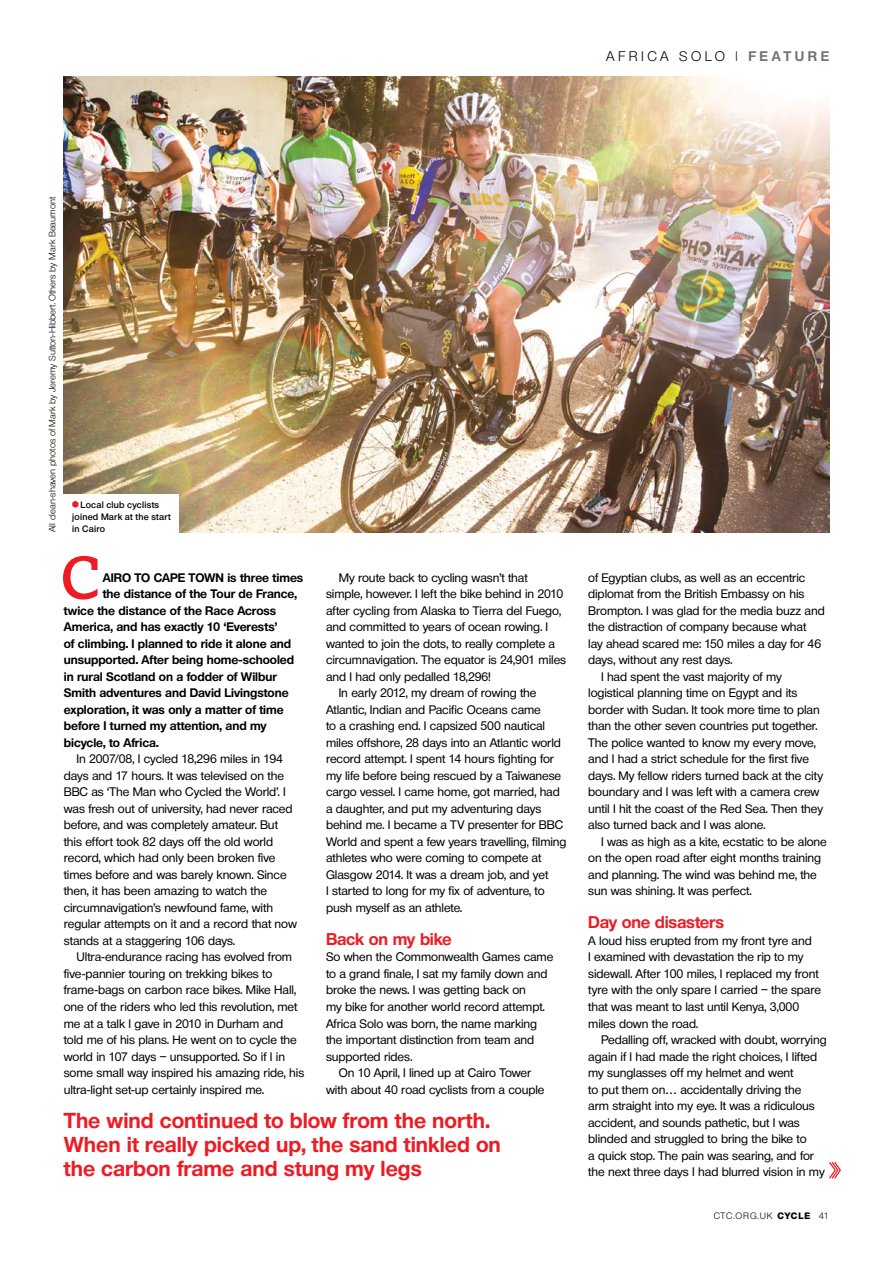
<style>
.page{position:relative;width:893px;height:1263px;background:#fff}
.page>*{position:absolute;margin:0;border:0;box-sizing:border-box;transform-origin:0 0}
.Answer_2ndPara{font:500 59.85px "Amasis";color:#ed1c24}
.CTC_FEATURE_PULL_QUO{font:700 21px/24px "Olnova";color:#ed1c24}
.CTC_FEATURE_SUBHEAD{font:700 16.5px "Olnova";letter-spacing:-.015em;color:#ed1c24}
.CTC_FEATURE_BODY_COP{font:700 16.5px "Olnova";letter-spacing:-.015em;color:#ed1c24}
._1stPara{font:13.5px "Olnova";letter-spacing:.26em;color:#000}
.CTC_FEATURE_BODY_COP-2{font:500 12px/16.5px "Olnova";letter-spacing:-.005em;color:#000}
.CTC_FEATURE_SUBHEAD-2{font:500 12px/16.5px "Olnova";letter-spacing:-.005em;color:#000}
.Answer_2ndPara-2{font:700 12px "Olnova";letter-spacing:-.005em;color:#000}
.CTC_IMAGE_CAPTIONS{font:9px "Olnova";color:#000}
.Caption_2{font:600 9px/12px "Olnova";letter-spacing:.025em;color:#000}
.s1{font-weight:300}
.s2{font-weight:700;color:#777271}
.s3{font-weight:800}
</style>
<div class="page">
<img style="left:64px;top:77px;width:765px;height:455px">
<svg style="left:829px;top:1162px;width:12px;height:16px"></svg>
<div style="left:62px;top:494px;width:117px;height:47px;background:#fff"></div>
<svg style="left:72px;top:500px;width:7px;height:8px"></svg>
<p class="_1stPara" style="left:606px;top:48px;width:224px">AFRIC A SO LO <span class="s1">|</span> <span class="s2">feature</span></p>
<p class="CTC_IMAGE_CAPTIONS" style="left:47px;top:532px;width:337px;rotate:-90deg">ALL CLEAN-SHAVEN PHOTOS OF MARK BY JEREMY SUTTON-HIBBERT. OTHERS BY MARK BEAUMONT</p>
<p class="Caption_2" style="left:72px;top:499px;width:100px;text-indent:8px">Local club cyclists joined Mark at the start in Cairo</p>
<p class="Answer_2ndPara" style="left:60px;top:542px;width:42px">C</p>
<p class="Answer_2ndPara-2" style="left:103px;top:570px;width:202px">airo to Cape Town is three times</p>
<p class="Answer_2ndPara-2" style="left:103px;top:587px;width:196px">the distance of the Tour de France,</p>
<p class="Answer_2ndPara-2" style="left:64px;top:603px;width:214px">twice the distance of the Race Across</p>
<p class="Answer_2ndPara-2" style="left:64px;top:620px;width:215px">America, and has exactly 10 ‘Everests’</p>
<p class="Answer_2ndPara-2" style="left:64px;top:636px;width:229px">of climbing. I planned to ride it alone and</p>
<p class="Answer_2ndPara-2" style="left:64px;top:653px;width:232px">unsupported. After being home-schooled</p>
<p class="Answer_2ndPara-2" style="left:64px;top:669px;width:215px">in rural Scotland on a fodder of Wilbur</p>
<p class="Answer_2ndPara-2" style="left:64px;top:686px;width:226px">Smith adventures and David Livingstone</p>
<p class="Answer_2ndPara-2" style="left:64px;top:702px;width:221px">exploration, it was only a matter of time</p>
<p class="Answer_2ndPara-2" style="left:64px;top:719px;width:204px">before I turned my attention, and my</p>
<p class="Answer_2ndPara-2" style="left:64px;top:735px;width:96px">bicycle, to Africa.</p>
<p class="CTC_FEATURE_BODY_COP-2" style="left:64px;top:751px;width:235px;text-indent:13px">In 2007/08, I cycled 18,296 miles in 194 days and 17 hours. It was televised on the BBC as ‘The Man who Cycled the World’. I was fresh out of university, had never raced before, and was completely amateur. But this effort took 82 days off the old world record, which had only been broken five times before and was barely known. Since then, it has been amazing to watch the circumnavigation's newfound fame, with regular attempts on it and a record that now stands at a staggering 106 days.</p>
<p class="CTC_FEATURE_BODY_COP-2" style="left:64px;top:949px;width:242px;text-indent:13px">Ultra-endurance racing has evolved from five-pannier touring on trekking bikes to frame-bags on carbon race bikes. Mike Hall, one of the riders who led this revolution, met me at a talk I gave in 2010 in Durham and told me of his plans. He went on to cycle the world in 107 days – unsupported. So if I in some small way inspired his amazing ride, his ultra-light set-up certainly inspired me.</p>
<p class="CTC_FEATURE_PULL_QUO" style="left:64px;top:1108px;width:439px">The wind continued to blow from the north.<br>When it really picked up, the sand tinkled on the carbon frame and stung my legs</p>
<p class="CTC_FEATURE_BODY_COP-2" style="left:326px;top:569px;width:242px;text-indent:13px">My route back to cycling wasn’t that simple, however. I left the bike behind in 2010 after cycling from Alaska to Tierra del Fuego, and committed to years of ocean rowing. I wanted to join the dots, to really complete a circumnavigation. The equator is 24,901 miles and I had only pedalled 18,296!</p>
<p class="CTC_FEATURE_BODY_COP-2" style="left:326px;top:685px;width:242px;text-indent:13px">In early 2012, my dream of rowing the Atlantic, Indian and Pacific Oceans came<br>to a crashing end. I capsized 500 nautical miles offshore, 28 days into an Atlantic world record attempt. I spent 14 hours fighting for my life before being rescued by a Taiwanese cargo vessel. I came home, got married, had a daughter, and put my adventuring days behind me. I became a TV presenter for BBC World and spent a few years travelling, filming athletes who were coming to compete at Glasgow 2014. It was a dream job, and yet<br>I started to long for my fix of adventure, to push myself as an athlete.</p>
<p class="CTC_FEATURE_BODY_COP" style="left:326px;top:929px;width:127px">Back on my bike</p>
<p class="CTC_FEATURE_BODY_COP-2" style="left:326px;top:949px;width:229px">So when the Commonwealth Games came to a grand finale, I sat my family down and broke the news. I was getting back on<br>my bike for another world record attempt.<br>Africa Solo was born, the name marking the important distinction from team and supported rides.</p>
<p class="CTC_FEATURE_BODY_COP-2" style="left:326px;top:1064px;width:220px;text-align:center">On 10 April, I lined up at Cairo Tower<br>with about 40 road cyclists from a couple</p>
<p class="CTC_FEATURE_BODY_COP-2" style="left:588px;top:569px;width:238px">of Egyptian clubs, as well as an eccentric diplomat from the British Embassy on his Brompton. I was glad for the media buzz and the distraction of company because what<br>lay ahead scared me: 150 miles a day for 46 days, without any rest days.</p>
<p class="CTC_FEATURE_BODY_COP-2" style="left:588px;top:668px;width:236px;text-indent:13px">I had spent the vast majority of my logistical planning time on Egypt and its border with Sudan. It took more time to plan than the other seven countries put together.<br>The police wanted to know my every move, and I had a strict schedule for the first five days. My fellow riders turned back at the city boundary and I was left with a camera crew until I hit the coast of the Red Sea. Then they also turned back and I was alone.</p>
<p class="CTC_FEATURE_BODY_COP-2" style="left:588px;top:833px;width:240px;text-indent:13px">I was as high as a kite, ecstatic to be alone on the open road after eight months training and planning. The wind was behind me, the sun was shining. It was perfect.</p>
<p class="CTC_FEATURE_SUBHEAD" style="left:588px;top:913px;width:137px">Day one disasters</p>
<p class="CTC_FEATURE_SUBHEAD-2" style="left:588px;top:932px;width:234px">A loud hiss erupted from my front tyre and<br>I examined with devastation the rip to my sidewall. After 100 miles, I replaced my front tyre with the only spare I carried – the spare that was meant to last until Kenya, 3,000 miles down the road.</p>
<p class="CTC_FEATURE_SUBHEAD-2" style="left:588px;top:1031px;width:240px;text-indent:13px">Pedalling off, wracked with doubt, worrying again if I had made the right choices, I lifted my sunglasses off my helmet and went<br>to put them on… accidentally driving the<br>arm straight into my eye. It was a ridiculous accident, and sounds pathetic, but I was blinded and struggled to bring the bike to<br>a quick stop. The pain was searing, and for the next three days I had blurred vision in my</p>
<p class="CTC_IMAGE_CAPTIONS" style="left:714px;top:1210px;width:117px">CTC.ORG.UK <span class="s3">CYCLE</span> 41</p>
</div>
